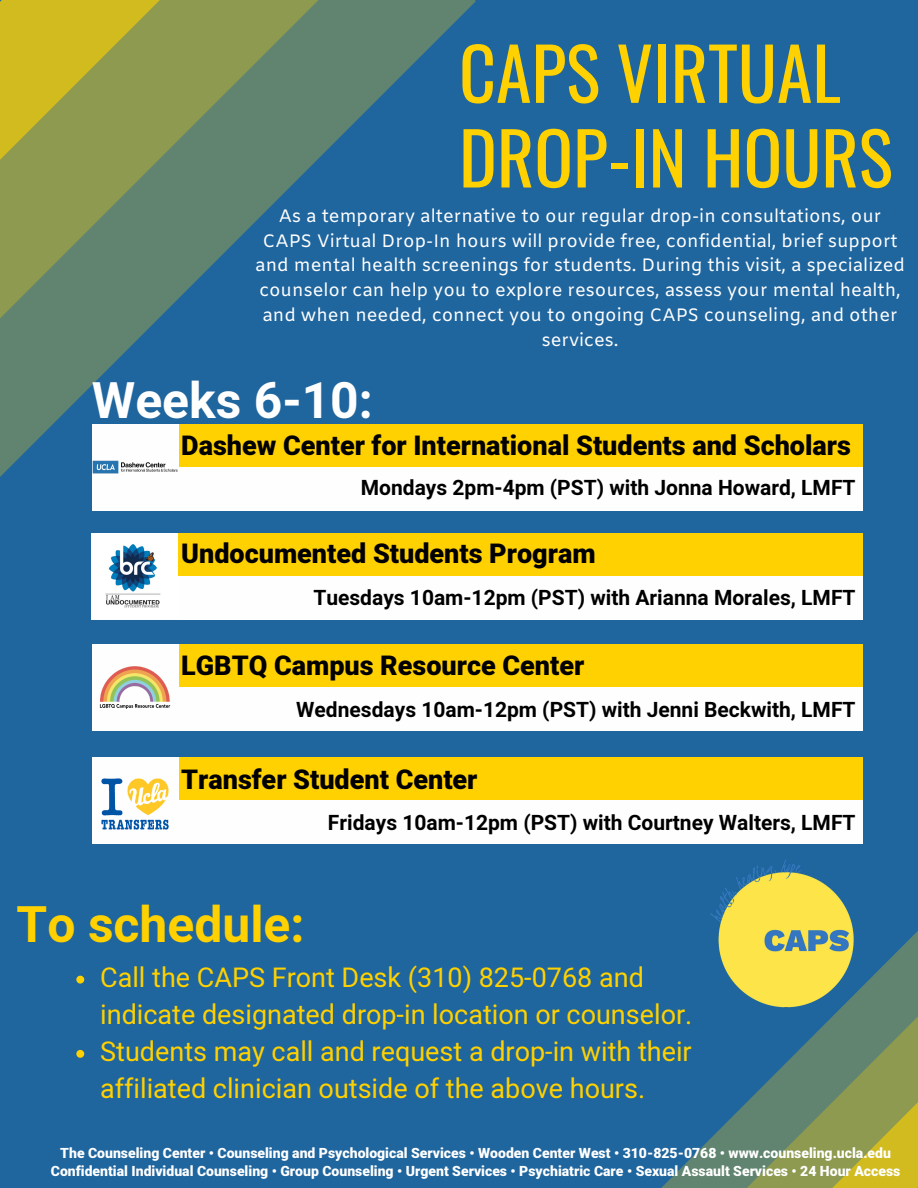
<style>
.page{position:relative;width:918px;height:1188px;background:#1f659e}
.page>*{position:absolute;margin:0;border:0;box-sizing:border-box;transform-origin:0 0}
.t1{font:72px/84.6px "Oswald";color:#ffd100}
.t2{font:700 49.8px "Mardoto";color:#ffd100}
.t3{font:700 49.8px "Mardoto";color:#fff}
.t4{font:27px/37.2px "Mardoto";color:#ffd100}
.t5{font:900 27px "Mardoto";color:#000}
.t6{font:700 21px "Mardoto";color:#000}
.t7{font:18px/24.8px "Amiko";color:#fff;text-align:center}
.t8{font:900 13.95px/18px "Mardoto";color:#fff;text-align:center}
</style>
<div class="page">
<svg style="left:661px;top:931px;width:257px;height:257px"></svg>
<svg style="left:746px;top:1016px;width:172px;height:172px;background:#7a915c"></svg>
<svg style="left:0;top:0;width:476px;height:477px"></svg>
<svg style="left:0;top:0;width:319px;height:319px;fill:#60846f"></svg>
<svg style="left:0;top:0;width:160px;height:160px;background:#afaa37"></svg>
<img style="left:92px;top:533px;width:86px;height:87px">
<div style="left:178px;top:424px;width:685px;height:86px;background:#ffd100"></div>
<div style="left:178px;top:467px;width:685px;height:43px;background:#fefefe"></div>
<div style="left:178px;top:533px;width:685px;height:87px;background:#ffd100"></div>
<div style="left:178px;top:576px;width:685px;height:44px;background:#fefefe"></div>
<div style="left:178px;top:644px;width:685px;height:87px;background:#ffd100"></div>
<div style="left:178px;top:687px;width:685px;height:43px;background:#fefefe"></div>
<div style="left:178px;top:757px;width:685px;height:87px;background:#ffd100"></div>
<div style="left:178px;top:801px;width:685px;height:43px;background:#fefefe"></div>
<img style="left:693px;top:859px;width:183px;height:172px">
<div style="left:92px;top:757px;width:86px;height:87px;background:#fefefe"></div>
<img style="left:101px;top:760px;width:78px;height:70px">
<div style="left:92px;top:424px;width:86px;height:86px;background:#fefefe"></div>
<img style="left:88px;top:455px;width:91px;height:22px">
<img style="left:92px;top:644px;width:87px;height:87px">
<svg style="left:76px;top:976px;width:8px;height:8px"></svg>
<svg style="left:76px;top:1050px;width:8px;height:8px"></svg>
<h1 class="t1" style="left:459px;top:28px;width:435px">CAPS VIRTUAL<br>DROP-IN HOURS</h1>
<p class="t7" style="left:255px;top:205px;width:651px">As a temporary alternative to our regular drop-in consultations, our CAPS Virtual Drop-In hours will provide free, confidential, brief support and mental health screenings for students. During this visit, a specialized counselor can help you to explore resources, assess your mental health, and when needed, connect you to ongoing CAPS counseling, and other services.</p>
<h2 class="t3" style="left:92px;top:372px;width:283px">Weeks 6-10:</h2>
<h3 class="t5" style="left:181px;top:430px;width:671px">Dashew Center for International Students and Scholars</h3>
<p class="t6" style="left:361px;top:476px;width:496px">Mondays 2pm-4pm (PST) with Jonna Howard, LMFT</p>
<h3 class="t5" style="left:181px;top:538px;width:416px">Undocumented Students Program</h3>
<p class="t6" style="left:313px;top:585px;width:544px">Tuesdays 10am-12pm (PST) with Arianna Morales, LMFT</p>
<h3 class="t5" style="left:181px;top:650px;width:404px">LGBTQ Campus Resource Center</h3>
<p class="t6" style="left:296px;top:697px;width:561px">Wednesdays 10am-12pm (PST) with Jenni Beckwith, LMFT</p>
<h3 class="t5" style="left:181px;top:764px;width:298px">Transfer Student Center</h3>
<p class="t6" style="left:328px;top:810px;width:529px">Fridays 10am-12pm (PST) with Courtney Walters, LMFT</p>
<h2 class="t2" style="left:17px;top:896px;width:289px">To schedule:</h2>
<h3 class="t4" style="left:100px;top:959px;width:594px">Call the CAPS Front Desk (310) 825-0768 and indicate designated drop-in location or counselor.<br>Students may call and request a drop-in with their affiliated clinician outside of the above hours.</h3>
<p class="t8" style="left:51px;top:1144px;width:851px">The Counseling Center • Counseling and Psychological Services • Wooden Center West • 310-825-0768 • www.counseling.ucla.edu<br>Confidential Individual Counseling • Group Counseling • Urgent Services • Psychiatric Care • Sexual Assault Services • 24 Hour Access</p>
</div>
